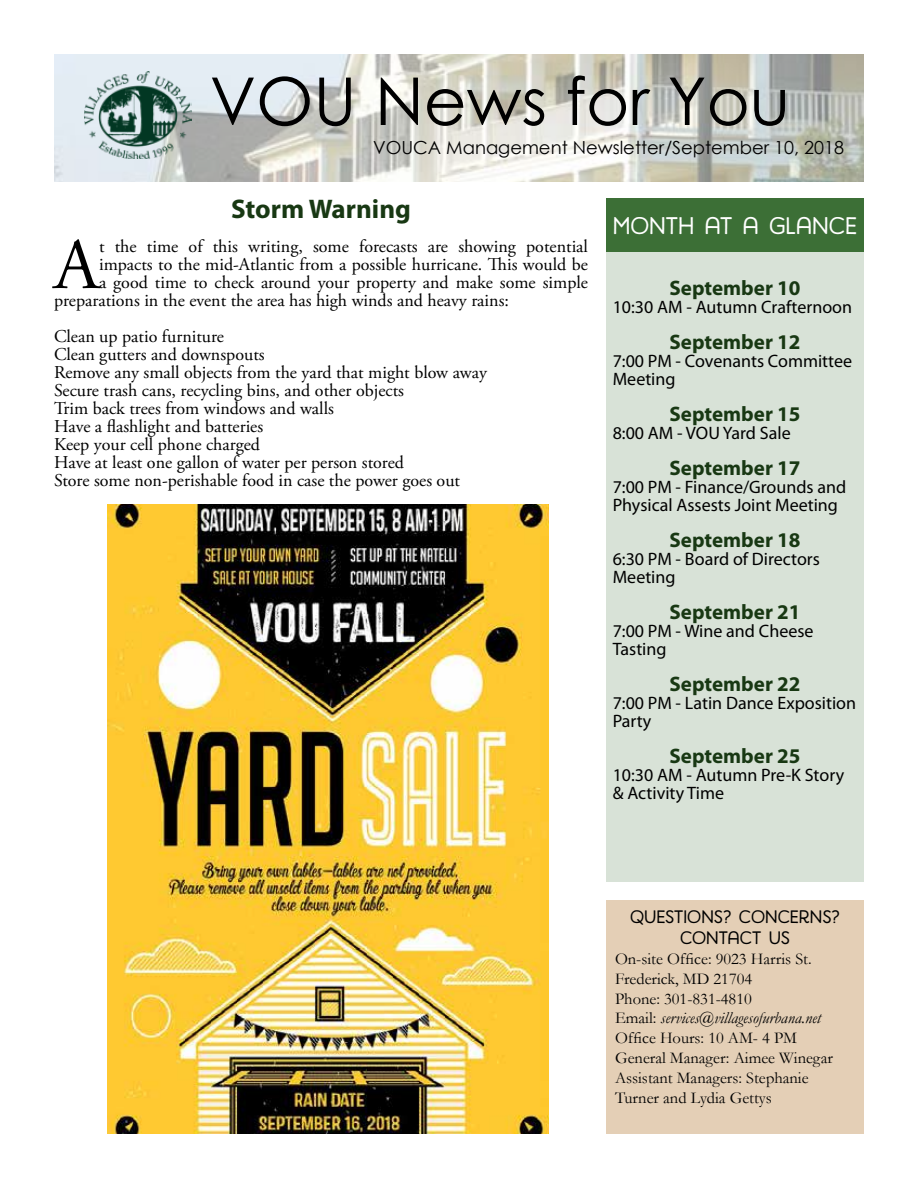
<style>
.page{position:relative;width:918px;height:1188px;background:#fff}
.page>*{position:absolute;margin:0;border:0;box-sizing:border-box;transform-origin:0 0}
.t1{font:72.3px "Adobe Garamond Pro";color:#000}
.t2{font:66px "Century Gothic";color:#000}
.t3{font:700 27px "Myriad Pro";color:#183813}
.t4{font:25.5px "Harman Retro";color:#fff}
.t5{font:24px "Harman Retro";color:#fff}
.t6{font:700 21px "Myriad Pro";color:#183813}
.t7{font:18px/18px "Adobe Garamond Pro";color:#000}
.t8{font:18px/18px "Myriad Pro";color:#000}
.t9{font:18px "Century Gothic";color:#000}
.t10{font:18px/21.6px "Harman Retro";color:#000;text-align:center}
.t11{font:16.5px/19.8px "Garamond";color:#000}
.s1{font-style:italic}
</style>
<div class="page">
<div style="left:606px;top:900px;width:258px;height:234px;background:#e4cfb6"></div>
<div style="left:606px;top:198px;width:258px;height:54px;background:#3c6f36"></div>
<img style="left:54px;top:54px;width:810px;height:127px">
<img style="left:84px;top:71px;width:107px;height:87px">
<img style="left:108px;top:504px;width:441px;height:630px">
<div style="left:606px;top:252px;width:258px;height:630px;background:#d8e2d7"></div>
<h2 class="t2" style="left:210px;top:55px;width:582px">VOU News for You</h2>
<p class="t9" style="left:373px;top:134px;width:472px">VOUCA Management Newsletter/September 10, 2018</p>
<h3 class="t3" style="left:231px;top:192px;width:181px">Storm Warning</h3>
<h1 class="t1" style="left:54px;top:222px;width:47px">A</h1>
<p class="t7" style="left:99px;top:238px;width:490px">t the time of this writing, some forecasts are showing potential</p>
<p class="t7" style="left:99px;top:256px;width:490px">impacts to the mid-Atlantic from a possible hurricane. This would be</p>
<p class="t7" style="left:99px;top:274px;width:491px">a good time to check around your property and make some simple</p>
<p class="t7" style="left:54px;top:292px;width:456px">preparations in the event the area has high winds and heavy rains:</p>
<p class="t7" style="left:54px;top:328px;width:435px">Clean up patio furniture<br>Clean gutters and downspouts<br>Remove any small objects from the yard that might blow away Secure trash cans, recycling bins, and other objects<br>Trim back trees from windows and walls<br>Have a flashlight and batteries<br>Keep your cell phone charged<br>Have at least one gallon of water per person stored<br>Store some non-perishable food in case the power goes out</p>
<h3 class="t4" style="left:616px;top:211px;width:239px">WEEK AT A GLANCE</h3>
<h3 class="t5" style="left:613px;top:212px;width:246px">MONTH AT A GLANCE</h3>
<p class="t6" style="left:669px;top:274px;width:133px">September 10</p>
<p class="t8" style="left:613px;top:297px;width:241px">10:30 AM - Autumn Crafternoon</p>
<p class="t6" style="left:669px;top:328px;width:133px">September 12</p>
<p class="t8" style="left:613px;top:351px;width:241px">7:00 PM - Covenants Committee<br>Meeting</p>
<p class="t6" style="left:669px;top:400px;width:133px">September 15</p>
<p class="t8" style="left:613px;top:423px;width:179px">8:00 AM - VOU Yard Sale</p>
<p class="t6" style="left:669px;top:454px;width:133px">September 17</p>
<p class="t8" style="left:613px;top:477px;width:235px">7:00 PM - Finance/Grounds and<br>Physical Assests Joint Meeting</p>
<p class="t6" style="left:669px;top:526px;width:133px">September 18</p>
<p class="t8" style="left:613px;top:549px;width:209px">6:30 PM - Board of Directors<br>Meeting</p>
<p class="t6" style="left:669px;top:598px;width:133px">September 21</p>
<p class="t8" style="left:613px;top:621px;width:202px">7:00 PM - Wine and Cheese<br>Tasting</p>
<p class="t6" style="left:669px;top:670px;width:133px">September 22</p>
<p class="t8" style="left:613px;top:693px;width:245px">7:00 PM - Latin Dance Exposition<br>Party</p>
<p class="t6" style="left:669px;top:742px;width:133px">September 25</p>
<p class="t8" style="left:613px;top:765px;width:233px">10:30 AM - Autumn Pre-K Story &amp; Activity Time</p>
<p class="t10" style="left:630px;top:906px;width:211px">QUESTIONS? CONCERNS?<br>CONTACT US</p>
<p class="t11" style="left:615px;top:948px;width:219px">On-site Office: 9023 Harris St.<br>Frederick, MD 21704<br>Phone: 301-831-4810<br>Email: <span class="s1">services@villagesofurbana.net<br></span>Office Hours: 10 AM- 4 PM<br>General Manager: Aimee Winegar<br>Assistant Managers: Stephanie<br>Turner and Lydia Gettys</p>
</div>
